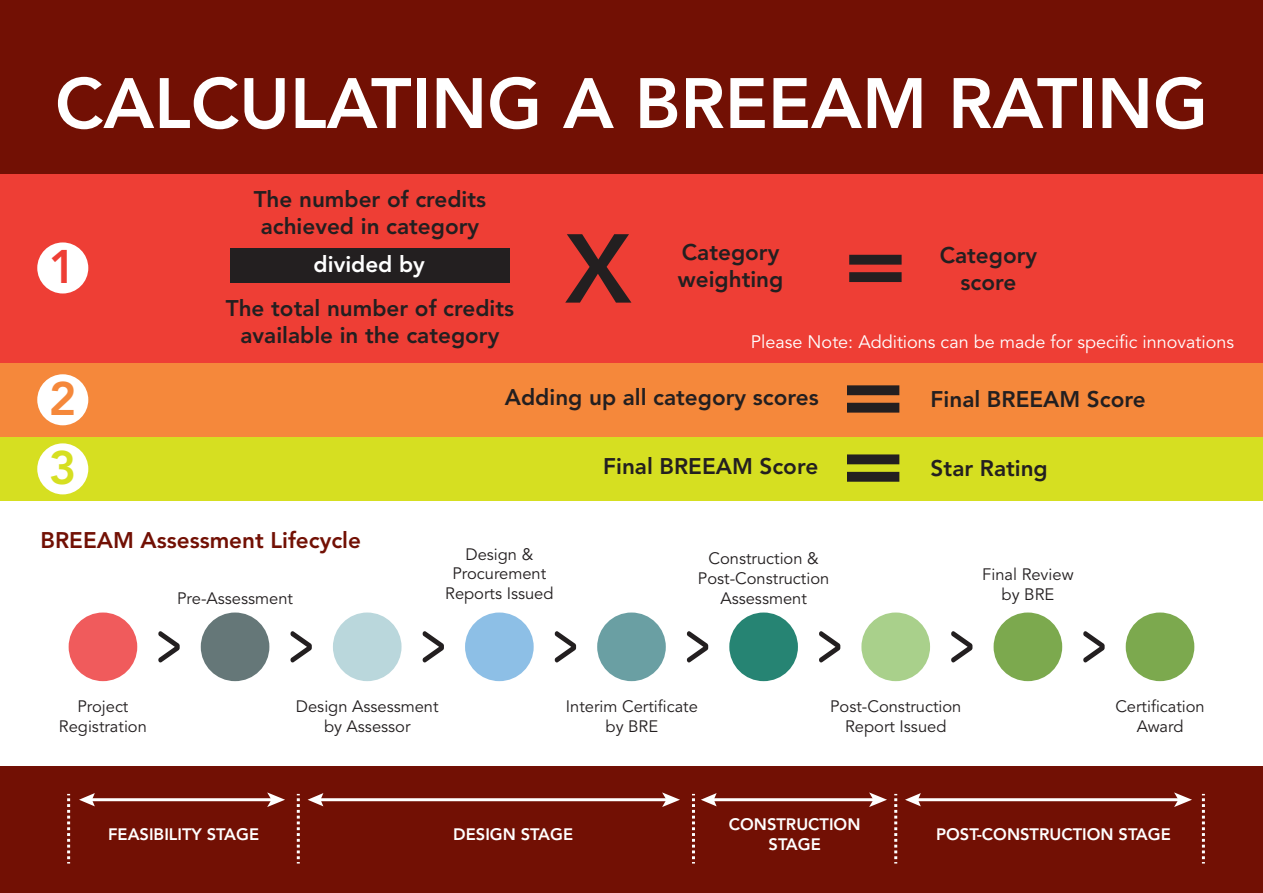
<style>
.page{position:relative;width:1263px;height:893px;background:#fff}
.page>*{position:absolute;margin:0;border:0;box-sizing:border-box;transform-origin:0 0}
.t1{font:800 96.6px "Avenir LT Std";color:#231f20}
.t2{font:800 70.5px "Avenir LT Std";color:#fff}
.t3{font:800 46.65px "Avenir LT Std";color:#f5883b}
.t4{font:800 46.65px "Avenir LT Std";color:#d6df21}
.t5{font:800 46.65px "Avenir LT Std";color:#ee3e35}
.t6{font:800 22.5px/27px "Avenir LT Std";color:#231f20;text-align:center}
.t7{font:800 22.5px "Avenir LT Std";color:#721004}
.t8{font:800 22.5px "Avenir LT Std";color:#fff}
.t9{font:18px "Avenir LT Std";color:#fff}
.t10{font:16.5px/19.8px "Avenir LT Std";color:#231f20;text-align:center}
.t11{font:800 16.5px/19.8px "Avenir LT Std";color:#fff;text-align:center}
</style>
<div class="page">
<div style="left:0;top:174px;width:1263px;height:189px;background:#ee3e35"></div>
<div style="left:0;top:0;width:1263px;height:174px;background:#721004"></div>
<div style="left:0;top:766px;width:1263px;height:127px;background:#721004"></div>
<div style="left:230px;top:249px;width:279px;height:34px;background:#231f20"></div>
<div style="left:0;top:363px;width:1263px;height:74px;background:#f5883b"></div>
<svg style="left:847px;top:385px;width:52px;height:28px"></svg>
<div style="left:37px;top:374px;width:51px;height:51px;background:#fff;border-radius:50%"></div>
<div style="left:0;top:437px;width:1263px;height:64px;background:#d6df21"></div>
<svg style="left:847px;top:454px;width:52px;height:28px"></svg>
<div style="left:37px;top:443px;width:51px;height:51px;background:#fff;border-radius:50%"></div>
<div style="left:37px;top:242px;width:51px;height:51px;background:#fff;border-radius:50%"></div>
<div style="left:69px;top:612px;width:68px;height:69px;background:#f05b5c;border-radius:50%"></div>
<div style="left:201px;top:612px;width:68px;height:69px;background:#657778;border-radius:50%"></div>
<div style="left:333px;top:612px;width:68px;height:69px;background:#bad7dc;border-radius:50%"></div>
<div style="left:465px;top:612px;width:69px;height:69px;background:#8dbfe6;border-radius:50%"></div>
<div style="left:597px;top:612px;width:69px;height:69px;background:#6a9fa3;border-radius:50%"></div>
<div style="left:729px;top:612px;width:69px;height:69px;background:#268473;border-radius:50%"></div>
<div style="left:861px;top:612px;width:69px;height:69px;background:#a9d08b;border-radius:50%"></div>
<div style="left:993px;top:612px;width:69px;height:69px;background:#7ca94e;border-radius:50%"></div>
<div style="left:1126px;top:612px;width:68px;height:69px;background:#7ca94e;border-radius:50%"></div>
<svg style="left:158px;top:631px;width:22px;height:31px"></svg>
<svg style="left:290px;top:631px;width:22px;height:31px"></svg>
<svg style="left:423px;top:631px;width:21px;height:31px"></svg>
<svg style="left:555px;top:631px;width:21px;height:31px"></svg>
<svg style="left:687px;top:631px;width:21px;height:31px"></svg>
<svg style="left:819px;top:631px;width:21px;height:31px"></svg>
<svg style="left:951px;top:631px;width:21px;height:31px"></svg>
<svg style="left:1083px;top:631px;width:21px;height:31px"></svg>
<svg style="left:1202px;top:794px;width:3px;height:69px"></svg>
<svg style="left:894px;top:794px;width:3px;height:69px"></svg>
<svg style="left:692px;top:794px;width:3px;height:69px"></svg>
<svg style="left:297px;top:794px;width:3px;height:69px"></svg>
<svg style="left:67px;top:794px;width:3px;height:69px"></svg>
<hr style="left:90px;top:798px;width:182px;height:3px;background:#fff">
<svg style="left:79px;top:793px;width:16px;height:13px"></svg>
<svg style="left:267px;top:792px;width:18px;height:15px"></svg>
<hr style="left:318px;top:798px;width:349px;height:3px;background:#fff">
<svg style="left:308px;top:793px;width:15px;height:13px"></svg>
<svg style="left:662px;top:792px;width:18px;height:15px"></svg>
<hr style="left:711px;top:798px;width:163px;height:3px;background:#fff">
<svg style="left:701px;top:793px;width:16px;height:13px"></svg>
<svg style="left:869px;top:792px;width:18px;height:15px"></svg>
<hr style="left:916px;top:798px;width:263px;height:3px;background:#fff">
<svg style="left:905px;top:793px;width:16px;height:13px"></svg>
<svg style="left:1174px;top:792px;width:18px;height:15px"></svg>
<h2 class="t2" style="left:55px;top:62px;width:1154px">CALCULATING A BREEAM RATING</h2>
<h3 class="t5" style="left:49px;top:239px;width:29px">1</h3>
<h3 class="t6" style="left:254px;top:186px;width:234px">The number of credits achieved in category</h3>
<h3 class="t8" style="left:314px;top:251px;width:113px">divided by</h3>
<h3 class="t6" style="left:226px;top:295px;width:290px">The total number of credits available in the category</h3>
<h1 class="t1" style="left:565px;top:212px;width:68px">X</h1>
<h3 class="t6" style="left:678px;top:239px;width:107px;text-align:left">Category weighting</h3>
<h3 class="t6" style="left:940px;top:242px;width:99px">Category score</h3>
<h1 class="t1" style="left:843px;top:207px;width:66px">=</h1>
<p class="t9" style="left:751px;top:332px;width:485px">Please Note: Additions can be made for specific innovations</p>
<h3 class="t3" style="left:49px;top:371px;width:29px">2</h3>
<h3 class="t6" style="left:505px;top:384px;width:315px">Adding up all category scores</h3>
<h3 class="t6" style="left:931px;top:386px;width:217px">Final BREEAM Score</h3>
<h3 class="t4" style="left:49px;top:440px;width:29px">3</h3>
<h3 class="t6" style="left:603px;top:453px;width:217px">Final BREEAM Score</h3>
<h3 class="t6" style="left:931px;top:455px;width:119px">Star Rating</h3>
<h3 class="t7" style="left:41px;top:526px;width:322px">BREEAM Assessment Lifecycle</h3>
<p class="t10" style="left:177px;top:589px;width:117px">Pre-Assessment</p>
<p class="t10" style="left:445px;top:544px;width:110px">Design &amp;<br>Procurement<br>Reports Issued</p>
<p class="t10" style="left:698px;top:549px;width:133px">Construction &amp;<br>Post-Construction<br>Assessment</p>
<p class="t10" style="left:982px;top:565px;width:93px">Final Review by BRE</p>
<p class="t10" style="left:59px;top:697px;width:89px">Project<br>Registration</p>
<p class="t10" style="left:296px;top:697px;width:144px">Design Assessment by Assessor</p>
<p class="t10" style="left:566px;top:697px;width:133px">Interim Certificate by BRE</p>
<p class="t10" style="left:830px;top:697px;width:133px">Post-Construction<br>Report Issued</p>
<p class="t10" style="left:1115px;top:697px;width:91px">Certification<br>Award</p>
<p class="t11" style="left:108px;top:825px;width:152px">FEASIBILITY STAGE</p>
<p class="t11" style="left:453px;top:825px;width:121px">DESIGN STAGE</p>
<p class="t11" style="left:729px;top:815px;width:133px">CONSTRUCTION<br>STAGE</p>
<p class="t11" style="left:936px;top:825px;width:236px">POST-CONSTRUCTION STAGE</p>
</div>
